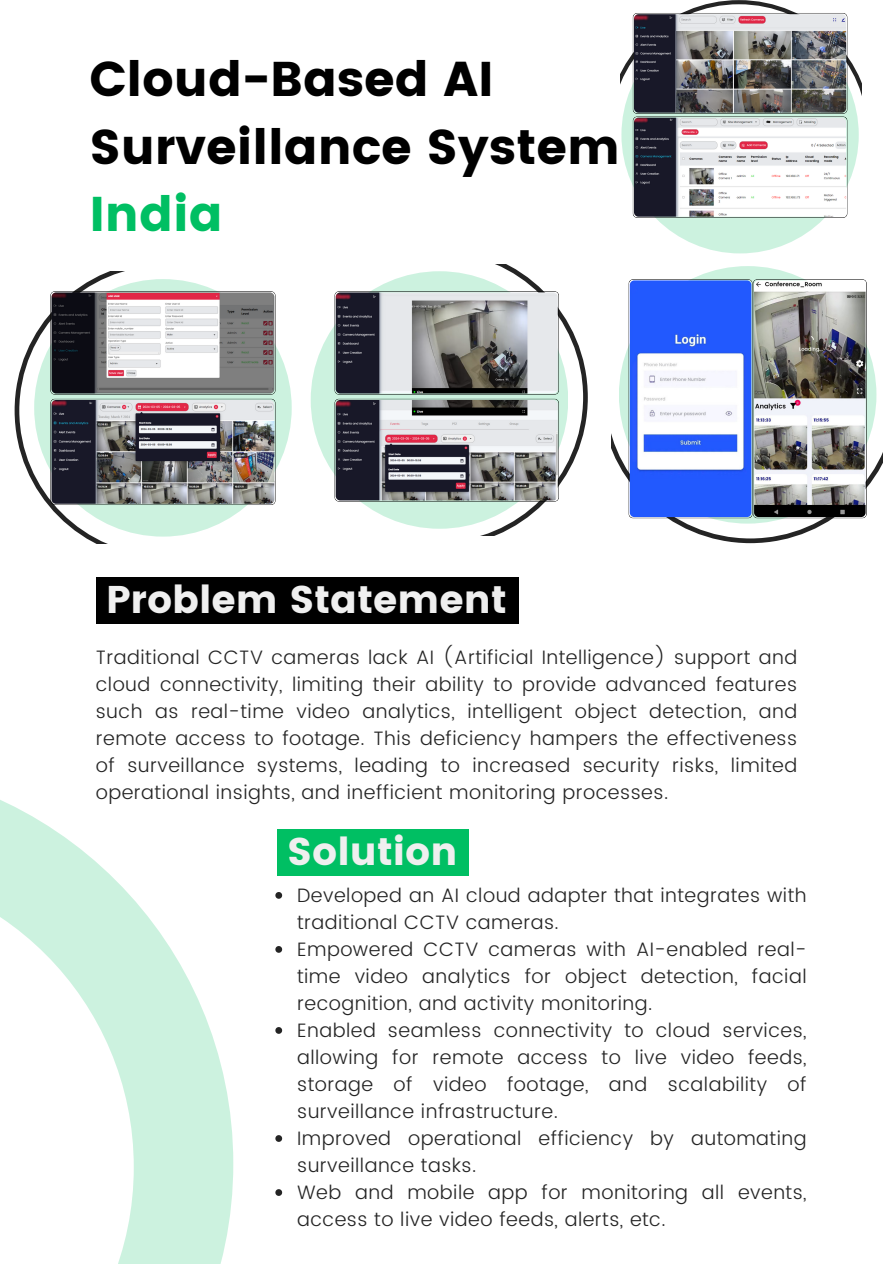
<style>
.page{position:relative;width:893px;height:1264px;background:#fff}
.page>*{position:absolute;margin:0;border:0;box-sizing:border-box;transform-origin:0 0}
.t1{font:48.75px/67.5px "Poppins";color:#000}
.t2{font:38.55px "Poppins";color:#efefef}
.t3{font:300 19.35px/27px "Poppins";letter-spacing:.025em;color:#242424;text-align:justify}
.s1{color:#00bf63}
</style>
<div class="page">
<div style="left:96px;top:577px;width:422px;height:47px;background:#000"></div>
<svg style="left:0;top:800px;width:233px;height:463px"></svg>
<div style="left:277px;top:829px;width:191px;height:46px;background:#00bf63"></div>
<div style="left:621px;top:16px;width:237px;height:237px;background:#ccf2df;border-radius:50%"></div>
<svg style="left:34px;top:279px;width:258px;height:257px"></svg>
<div style="left:311px;top:271px;width:257px;height:258px;background:#ccf2df;border-radius:50%"></div>
<svg style="left:436px;top:265px;width:151px;height:271px"></svg>
<svg style="left:621px;top:0;width:240px;height:217px"></svg>
<svg style="left:15px;top:272px;width:260px;height:271px"></svg>
<img style="left:335px;top:292px;width:222px;height:101px;border-radius:4px">
<div style="left:334px;top:291px;width:225px;height:103px;border:1px solid #000;border-radius:4px"></div>
<img style="left:335px;top:400px;width:222px;height:100px;border-radius:4px">
<div style="left:334px;top:398px;width:225px;height:104px;border:1px solid #000;border-radius:4px"></div>
<svg style="left:611px;top:279px;width:271px;height:264px"></svg>
<img style="left:634px;top:14px;width:212px;height:99px;border-radius:4px">
<div style="left:632px;top:13px;width:215px;height:101px;border:1px solid #000;border-radius:4px"></div>
<svg style="left:275px;top:892px;width:7px;height:6px"></svg>
<svg style="left:275px;top:946px;width:7px;height:6px"></svg>
<svg style="left:275px;top:1027px;width:7px;height:6px"></svg>
<svg style="left:275px;top:1135px;width:7px;height:6px"></svg>
<svg style="left:275px;top:1189px;width:7px;height:6px"></svg>
<p class="t1" style="left:89px;top:46px;width:532px">Cloud-Based AI<br>Surveillance System<br><span class="s1">India</span></p>
<p class="t2" style="left:106px;top:577px;width:402px">Problem Statement</p>
<p class="t3" style="left:96px;top:644px;width:702px">Traditional CCTV cameras lack AI (Artificial Intelligence) support and cloud connectivity, limiting their ability to provide advanced features such as real-time video analytics, intelligent object detection, and remote access to footage. This deficiency hampers the effectiveness of surveillance systems, leading to increased security risks, limited operational insights, and inefficient monitoring processes.</p>
<p class="t2" style="left:287px;top:828px;width:172px">Solution</p>
<p class="t3" style="left:297px;top:882px;width:511px">Developed an AI cloud adapter that integrates with traditional CCTV cameras.</p>
<p class="t3" style="left:297px;top:936px;width:511px">Empowered CCTV cameras with AI-enabled real&shy;time video analytics for object detection, facial recognition, and activity monitoring.</p>
<h2 class="t3" style="left:297px;top:1017px;width:511px">Enabled seamless connectivity to cloud services, allowing for remote access to live video feeds, storage of video footage, and scalability of surveillance infrastructure.</h2>
<p class="t3" style="left:297px;top:1125px;width:511px">Improved operational efficiency by automating surveillance tasks.</p>
<h2 class="t3" style="left:297px;top:1179px;width:511px">Web and mobile app for monitoring all events, access to live video feeds, alerts, etc.</h2>
</div>
